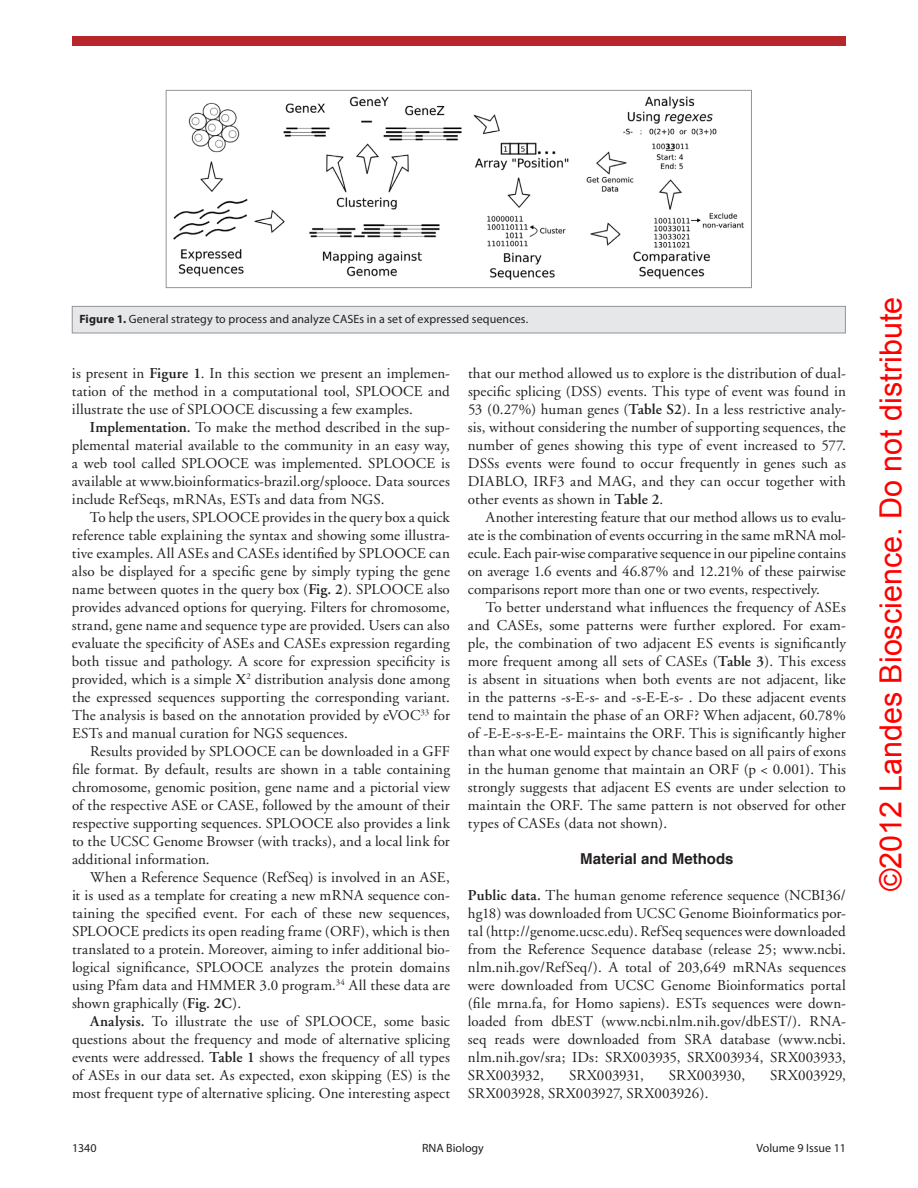
<style>
.page{position:relative;width:918px;height:1188px;background:#fff}
.page>*{position:absolute;margin:0;border:0;box-sizing:border-box;transform-origin:0 0}
.t1{font:30.45px "Arial";color:#f00}
.t2{font:15px/18px "Adobe Garamond";letter-spacing:.005em;color:#231f20;text-align:justify}
.t3{font:700 15px "Helvetica";color:#231f20}
.t4{font:12px "Myriad Pro";letter-spacing:.005em;color:#231f20}
.s1{font-weight:700}
.s2{font-weight:600}
</style>
<div class="page">
<div style="left:72px;top:36px;width:774px;height:10px;background:#b7262b"></div>
<img style="left:173px;top:96px;width:571px;height:184px">
<div style="left:166px;top:90px;width:586px;height:198px;border:1px solid #939598"></div>
<div style="left:72px;top:306px;width:773px;height:27px;background:#e6e7e9"></div>
<div style="left:72px;top:306px;width:774px;height:27px;border:1px solid #939598"></div>
<p class="t4" style="left:79px;top:311px;width:450px"><span class="s1">Figure 1.</span> General strategy to process and analyze CASEs in a set of expressed sequences.</p>
<p class="t2" style="left:72px;top:365px;width:379px">is present in <span class="s2">Figure 1</span>. In this section we present an implemen&shy;tation of the method in a computational tool, SPLOOCE and illustrate the use of SPLOOCE discussing a few examples.</p>
<p class="t2" style="left:72px;top:419px;width:379px;text-indent:18px"><span class="s2">Implementation.</span> To make the method described in the sup&shy;plemental material available to the community in an easy way, a web tool called SPLOOCE was implemented. SPLOOCE is available at www.bioinformatics-brazil.org/splooce. Data sources include RefSeqs, mRNAs, ESTs and data from NGS.</p>
<p class="t2" style="left:72px;top:509px;width:380px;text-indent:18px">To help the users, SPLOOCE provides in the query box a quick reference table explaining the syntax and showing some illustra&shy;tive examples. All ASEs and CASEs identified by SPLOOCE can also be displayed for a specific gene by simply typing the gene name between quotes in the query box (<span class="s2">Fig. 2</span>). SPLOOCE also provides advanced options for querying. Filters for chromosome, strand, gene name and sequence type are provided. Users can also evaluate the specificity of ASEs and CASEs expression regarding both tissue and pathology. A score for expression specificity is provided, which is a simple <sup>2</sup> distribution analysis done among the expressed sequences supporting the corresponding variant.<br>The analysis is based on the annotation provided by eVOC<sup>33</sup> for ESTs and manual curation for NGS sequences.</p>
<p class="t2" style="left:72px;top:743px;width:379px;text-indent:18px">Results provided by SPLOOCE can be downloaded in a GFF file format. By default, results are shown in a table containing chromosome, genomic position, gene name and a pictorial view of the respective ASE or CASE, followed by the amount of their respective supporting sequences. SPLOOCE also provides a link to the UCSC Genome Browser (with tracks), and a local link for additional information.</p>
<p class="t2" style="left:72px;top:869px;width:379px;text-indent:18px">When a Reference Sequence (RefSeq) is involved in an ASE, it is used as a template for creating a new mRNA sequence con&shy;taining the specified event. For each of these new sequences, SPLOOCE predicts its open reading frame (ORF), which is then translated to a protein. Moreover, aiming to infer additional bio&shy;logical significance, SPLOOCE analyzes the protein domains using Pfam data and HMMER 3.0 program.<sup>34</sup> All these data are shown graphically (<span class="s2">Fig. 2C</span>).</p>
<p class="t2" style="left:72px;top:1013px;width:380px;text-indent:18px"><span class="s2">Analysis.</span> To illustrate the use of SPLOOCE, some basic questions about the frequency and mode of alternative splicing events were addressed. <span class="s2">Table 1</span> shows the frequency of all types of ASEs in our data set. As expected, exon skipping (ES) is the most frequent type of alternative splicing. One interesting aspect</p>
<p class="t2" style="left:468px;top:365px;width:379px">that our method allowed us to explore is the distribution of dual&shy;specific splicing (DSS) events. This type of event was found in 53 (0.27%) human genes (<span class="s2">Table S2</span>). In a less restrictive analy&shy;sis, without considering the number of supporting sequences, the number of genes showing this type of event increased to 577.<br>DSSs events were found to occur frequently in genes such as DIABLO, IRF3 and MAG, and they can occur together with other events as shown in <span class="s2">Table 2</span>.</p>
<p class="t2" style="left:468px;top:509px;width:380px;text-indent:18px">Another interesting feature that our method allows us to evalu&shy;ate is the combination of events occurring in the same mRNA mol&shy;ecule. Each pair-wise comparative sequence in our pipeline contains on average 1.6 events and 46.87% and 12.21% of these pairwise comparisons report more than one or two events, respectively.</p>
<p class="t2" style="left:468px;top:599px;width:379px;text-indent:18px">To better understand what influences the frequency of ASEs and CASEs, some patterns were further explored. For exam&shy;ple, the combination of two adjacent ES events is significantly more frequent among all sets of CASEs (<span class="s2">Table 3</span>). This excess is absent in situations when both events are not adjacent, like in the patterns -s-E-s- and -s-E-E-s- . Do these adjacent events tend to maintain the phase of an ORF? When adjacent, 60.78% of -E-E-s-s-E-E- maintains the ORF. This is significantly higher than what one would expect by chance based on all pairs of exons in the human genome that maintain an ORF (p &lt; 0.001). This strongly suggests that adjacent ES events are under selection to maintain the ORF. The same pattern is not observed for other types of CASEs (data not shown).</p>
<p class="t3" style="left:580px;top:847px;width:155px">Material and Methods</p>
<p class="t2" style="left:468px;top:887px;width:379px"><span class="s2">Public data.</span> The human genome reference sequence (NCBI36/ hg18) was downloaded from UCSC Genome Bioinformatics por&shy;tal (http://genome.ucsc.edu). RefSeq sequences were downloaded from the Reference Sequence database (release 25; www.ncbi. nlm.nih.gov/RefSeq/). A total of 203,649 mRNAs sequences were downloaded from UCSC Genome Bioinformatics portal (file mrna.fa, for Homo sapiens). ESTs sequences were down&shy;loaded from dbEST (www.ncbi.nlm.nih.gov/dbEST/). RNA&shy;seq reads were downloaded from SRA database (www.ncbi. nlm.nih.gov/sra; IDs: SRX003935, SRX003934, SRX003933, SRX003932,</p>
<p class="t2" style="left:569px;top:1067px;width:76px">SRX003931,</p>
<p class="t2" style="left:669px;top:1067px;width:78px">SRX003930,</p>
<p class="t2" style="left:770px;top:1067px;width:77px">SRX003929,</p>
<p class="t2" style="left:468px;top:1085px;width:242px">SRX003928, SRX003927, SRX003926).</p>
<p class="t4" style="left:72px;top:1141px;width:26px">1340</p>
<p class="t4" style="left:422px;top:1141px;width:63px">RNA Biology</p>
<p class="t4" style="left:757px;top:1141px;width:91px">Volume 9 Issue 11</p>
<h1 class="t1" style="left:871px;top:891px;width:595px;rotate:-90deg">©2012 Landes Bioscience. Do not distribute</h1>
</div>
